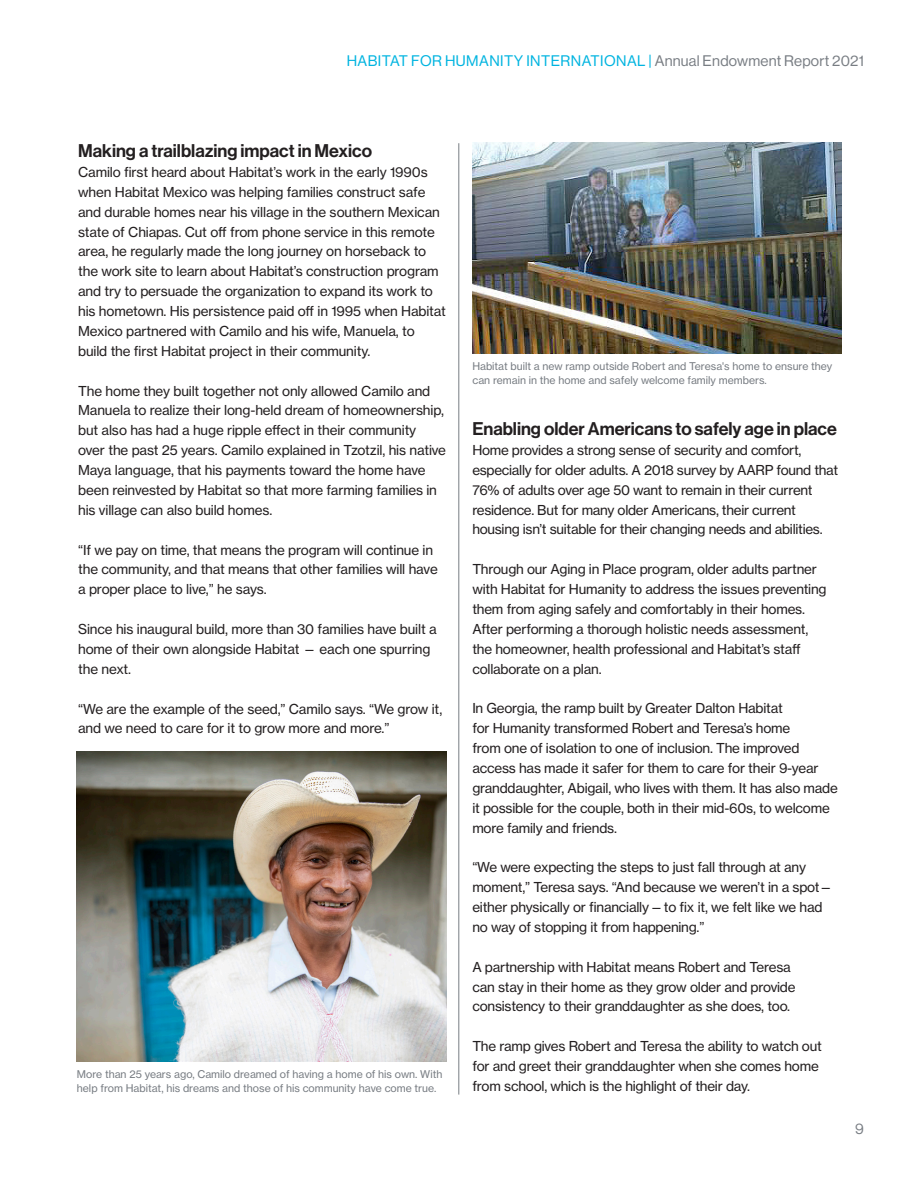
<style>
.page{position:relative;width:918px;height:1188px;background:#fff}
.page>*{position:absolute;margin:0;border:0;box-sizing:border-box;transform-origin:0 0}
.Heads{font:18px "N Haas Grotesk DS Pro 65 Md";color:#231f20}
.t1{font:15px "N Haas Grotesk DS Pro 55 Rg";letter-spacing:.015em;color:#00b4e0}
.t2{font:15px "N Haas Grotesk DS Pro 55 Rg";color:#787d83}
.Body_Small{font:13.5px/19.8px "N Haas Grotesk TX Pro 55 Rg";letter-spacing:-.015em;color:#231f20}
.Body_Small_List_1{font:10.5px/13.5px "N Haas Grotesk TX Pro 55 Rg";color:#787d83}
.s1{color:#787d83}
</style>
<div class="page">
<img style="left:77px;top:752px;width:369px;height:309px">
<img style="left:472px;top:142px;width:369px;height:211px">
<hr style="left:459px;top:143px;width:1px;height:952px;background:#787d83">
<p class="t1" style="left:347px;top:53px;width:519px">HABITAT FOR HUMANITY INTERNATIONAL | <span class="s1">Annual Endowment Report 2021</span></p>
<p class="Heads" style="left:78px;top:140px;width:295px">Making a trailblazing impact in Mexico</p>
<p class="Body_Small" style="left:78px;top:162px;width:369px">Camilo first heard about Habitat’s work in the early 1990s when Habitat Mexico was helping families construct safe and durable homes near his village in the southern Mexican state of Chiapas. Cut off from phone service in this remote area, he regularly made the long journey on horseback to the work site to learn about Habitat’s construction program and try to persuade the organization to expand its work to his hometown. His persistence paid off in 1995 when Habitat Mexico partnered with Camilo and his wife, Manuela, to build the first Habitat project in their community.</p>
<p class="Body_Small" style="left:78px;top:381px;width:369px">The home they built together not only allowed Camilo and Manuela to realize their long-held dream of homeownership, but also has had a huge ripple effect in their community over the past 25 years. Camilo explained in Tzotzil, his native Maya language, that his payments toward the home have been reinvested by Habitat so that more farming families in his village can also build homes.</p>
<p class="Body_Small" style="left:78px;top:540px;width:361px">“If we pay on time, that means the program will continue in the community, and that means that other families will have a proper place to live,” he says.</p>
<p class="Body_Small" style="left:78px;top:619px;width:360px">Since his inaugural build, more than 30 families have built a home of their own alongside Habitat — each one spurring the next.</p>
<p class="Body_Small" style="left:78px;top:699px;width:366px">“We are the example of the seed,” Camilo says. “We grow it, and we need to care for it to grow more and more.”</p>
<p class="Body_Small_List_1" style="left:77px;top:1068px;width:367px">More than 25 years ago, Camilo dreamed of having a home of his own. With help from Habitat, his dreams and those of his community have come true.</p>
<p class="Body_Small_List_1" style="left:472px;top:360px;width:362px">Habitat built a new ramp outside Robert and Teresa's home to ensure they can remain in the home and safely welcome family members.</p>
<p class="Heads" style="left:472px;top:418px;width:366px">Enabling older Americans to safely age in place</p>
<p class="Body_Small" style="left:472px;top:440px;width:367px">Home provides a strong sense of security and comfort, especially for older adults. A 2018 survey by AARP found that 76% of adults over age 50 want to remain in their current residence. But for many older Americans, their current housing isn’t suitable for their changing needs and abilities.</p>
<p class="Body_Small" style="left:472px;top:559px;width:356px">Through our Aging in Place program, older adults partner with Habitat for Humanity to address the issues preventing them from aging safely and comfortably in their homes.<br>After performing a thorough holistic needs assessment, the homeowner, health professional and Habitat’s staff collaborate on a plan.</p>
<p class="Body_Small" style="left:472px;top:698px;width:367px">In Georgia, the ramp built by Greater Dalton Habitat<br>for Humanity transformed Robert and Teresa’s home<br>from one of isolation to one of inclusion. The improved access has made it safer for them to care for their 9-year granddaughter, Abigail, who lives with them. It has also made it possible for the couple, both in their mid-60s, to welcome more family and friends.</p>
<p class="Body_Small" style="left:472px;top:857px;width:362px">“We were expecting the steps to just fall through at any moment,” Teresa says. “And because we weren’t in a spot— either physically or financially—to fix it, we felt like we had no way of stopping it from happening.”</p>
<p class="Body_Small" style="left:472px;top:957px;width:325px">A partnership with Habitat means Robert and Teresa can stay in their home as they grow older and provide consistency to their granddaughter as she does, too.</p>
<p class="Body_Small" style="left:472px;top:1036px;width:351px">The ramp gives Robert and Teresa the ability to watch out for and greet their granddaughter when she comes home from school, which is the highlight of their day.</p>
<p class="t2" style="left:855px;top:1120px;width:10px">9</p>
</div>
